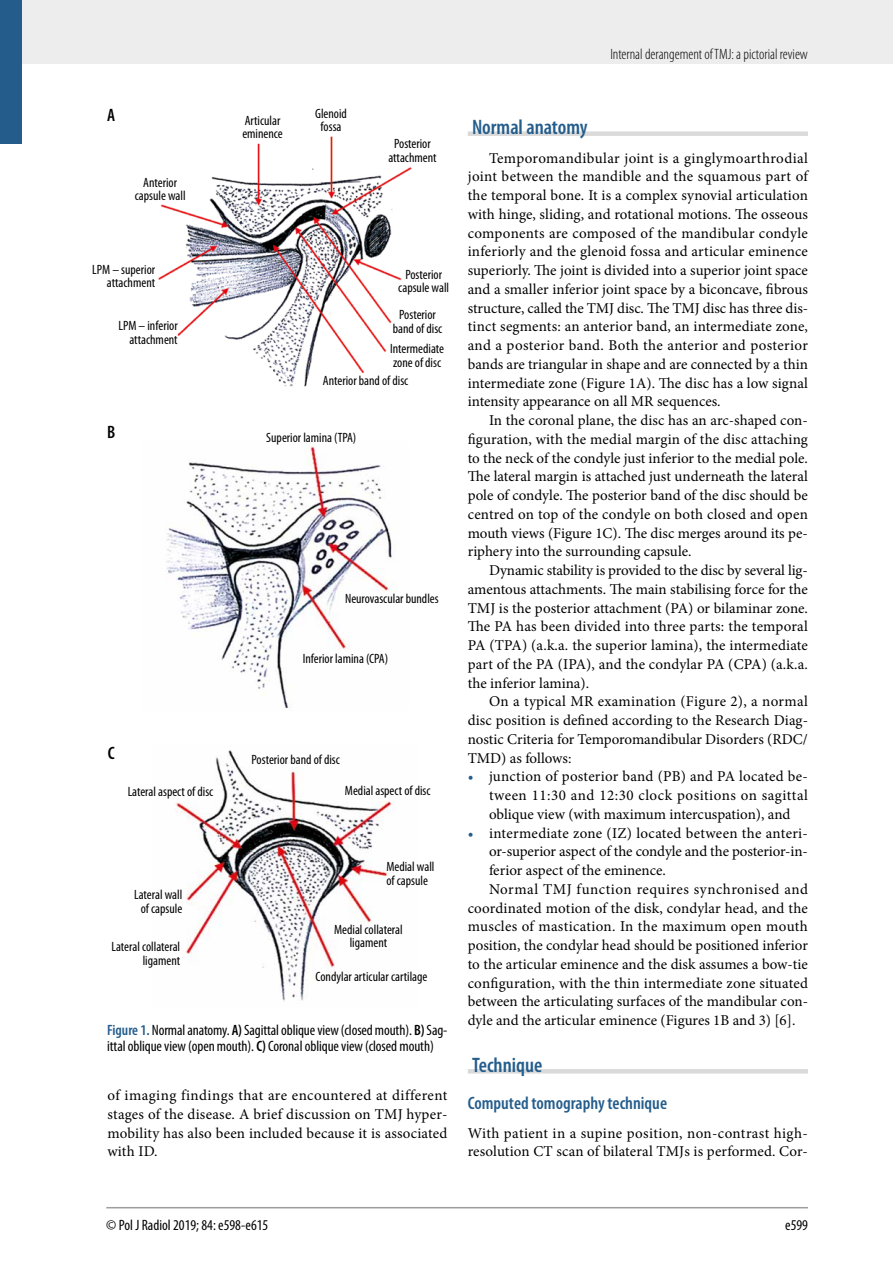
<style>
.page{position:relative;width:893px;height:1263px;background:#fff}
.page>*{position:absolute;margin:0;border:0;box-sizing:border-box;transform-origin:0 0}
.t1{font:600 condensed 21px "Myriad Pro";color:#245d8c}
.t2{font:600 condensed 18px "Myriad Pro";color:#245d8c}
.t3{font:600 condensed 18px "Myriad Pro";color:#000}
.t4{font:15px/18.8px "Minion Pro";letter-spacing:.005em;color:#000;text-align:justify}
.t5{font:condensed 15px/16.5px "Myriad Pro";letter-spacing:-.005em;color:#000}
.t6{font:300 condensed 15px "Myriad Pro";color:#000}
.t7{font:15px "Minion Pro";letter-spacing:.035em;color:#000}
.t8{font:condensed 13.5px/13.5px "Myriad Pro";color:#000;text-align:center}
.s1{font-weight:600;color:#245d8c}
.s2{font-weight:600}
.s3{color:#245d8c}
</style>
<div class="page">
<div style="left:0;top:0;width:893px;height:64px;background:#ededed"></div>
<hr style="left:106px;top:1207px;width:702px;height:1px;background:#9d9d9c">
<div style="left:0;top:0;width:21px;height:144px;background:#245d8c"></div>
<div style="left:468px;top:131px;width:340px;height:5px;background:#dadada"></div>
<hr style="left:468px;top:1069px;width:340px;height:4px;background:#dadada">
<img style="left:166px;top:444px;width:230px;height:265px">
<img style="left:158px;top:136px;width:254px;height:251px">
<img style="left:175px;top:750px;width:220px;height:251px">
<p class="t3" style="left:107px;top:104px;width:10px">A</p>
<p class="t8" style="left:135px;top:175px;width:52px">Anterior capsule wall</p>
<p class="t8" style="left:92px;top:262px;width:65px;text-align:right">LPM – superior attachment</p>
<p class="t8" style="left:118px;top:319px;width:61px;text-align:right">LPM – inferior attachment</p>
<p class="t3" style="left:107px;top:421px;width:10px">B</p>
<p class="t8" style="left:242px;top:113px;width:42px;text-align:left">Articular eminence</p>
<p class="t8" style="left:315px;top:106px;width:33px">Glenoid fossa</p>
<p class="t8" style="left:388px;top:137px;width:50px">Posterior attachment</p>
<p class="t8" style="left:398px;top:267px;width:52px">Posterior capsule wall</p>
<p class="t8" style="left:393px;top:308px;width:51px">Posterior band of disc</p>
<p class="t8" style="left:390px;top:342px;width:55px;text-align:left">Intermediate zone of disc</p>
<p class="t8" style="left:323px;top:373px;width:87px">Anterior band of disc</p>
<p class="t8" style="left:266px;top:431px;width:92px">Superior lamina (TPA)</p>
<p class="t3" style="left:108px;top:741px;width:8px">C</p>
<p class="t8" style="left:128px;top:784px;width:87px">Lateral aspect of disc</p>
<p class="t8" style="left:134px;top:888px;width:50px">Lateral wall of capsule</p>
<p class="t8" style="left:112px;top:940px;width:70px;text-align:right">Lateral collateral ligament</p>
<p class="t8" style="left:345px;top:592px;width:95px">Neurovascular bundles</p>
<p class="t8" style="left:303px;top:651px;width:87px">Inferior lamina (CPA)</p>
<p class="t8" style="left:252px;top:753px;width:90px">Posterior band of disc</p>
<p class="t8" style="left:345px;top:783px;width:87px">Medial aspect of disc</p>
<p class="t8" style="left:386px;top:860px;width:50px;text-align:left">Medial wall of capsule</p>
<p class="t8" style="left:334px;top:922px;width:70px">Medial collateral ligament</p>
<p class="t8" style="left:316px;top:969px;width:113px">Condylar articular cartilage</p>
<p class="t5" style="left:107px;top:1021px;width:342px"><span class="s1">Figure 1.</span> Normal anatomy. <span class="s2">A)</span> Sagittal oblique view (closed mouth). <span class="s2">B)</span> Sag&shy;ittal oblique view (open mouth). <span class="s2">C)</span> Coronal oblique view (closed mouth)</p>
<p class="t4" style="left:107px;top:1086px;width:341px">of imaging findings that are encountered at different stages of the disease. A brief discussion on TMJ hyper&shy;mobility has also been included because it is associated with ID.</p>
<p class="t6" style="left:610px;top:45px;width:199px">Internal derangement of TMJ: a pictorial review</p>
<h1 class="t1" style="left:472px;top:114px;width:117px">Normal anatomy</h1>
<p class="t4" style="left:468px;top:148px;width:342px;text-indent:21px">Temporomandibular joint is a ginglymoarthrodial joint between the mandible and the squamous part of the temporal bone. It is a complex synovial articulation with hinge, sliding, and rotational motions. The osseous components are composed of the mandibular condyle inferiorly and the glenoid fossa and articular eminence superiorly. The joint is divided into a superior joint space and a smaller inferior joint space by a biconcave, fibrous structure, called the TMJ disc. The TMJ disc has three dis&shy;tinct segments: an anterior band, an intermediate zone, and a posterior band. Both the anterior and posterior bands are triangular in shape and are connected by a thin intermediate zone (Figure 1A). The disc has a low signal intensity appearance on all MR sequences.</p>
<p class="t4" style="left:468px;top:411px;width:342px;text-indent:21px">In the coronal plane, the disc has an arc-shaped con&shy;figuration, with the medial margin of the disc attaching to the neck of the condyle just inferior to the medial pole.<br>The lateral margin is attached just underneath the lateral pole of condyle. The posterior band of the disc should be centred on top of the condyle on both closed and open mouth views (Figure 1C). The disc merges around its pe&shy;riphery into the surrounding capsule.</p>
<p class="t4" style="left:468px;top:561px;width:342px;text-indent:21px">Dynamic stability is provided to the disc by several lig&shy;amentous attachments. The main stabilising force for the TMJ is the posterior attachment (PA) or bilaminar zone.<br>The PA has been divided into three parts: the temporal PA (TPA) (a.k.a. the superior lamina), the intermediate part of the PA (IPA), and the condylar PA (CPA) (a.k.a. the inferior lamina).</p>
<p class="t4" style="left:468px;top:692px;width:342px;text-indent:21px">On a typical MR examination (Figure 2), a normal disc position is defined according to the Research Diag&shy;nostic Criteria for Temporomandibular Disorders (RDC/ TMD) as follows:</p>
<p class="t4" style="left:489px;top:767px;width:320px;text-indent:-21px"><span class="s3">•</span> junction of posterior band (PB) and PA located be&shy;tween 11:30 and 12:30 clock positions on sagittal oblique view (with maximum intercuspation), and</p>
<p class="t4" style="left:468px;top:823px;width:342px"><span class="s3">•</span> intermediate zone (IZ) located between the anteri-</p>
<p class="t4" style="left:489px;top:842px;width:320px">or-superior aspect of the condyle and the posterior-in-</p>
<p class="t4" style="left:489px;top:861px;width:178px">ferior aspect of the eminence.</p>
<p class="t7" style="left:489px;top:879px;width:320px">Normal TMJ function requires synchronised and</p>
<p class="t4" style="left:468px;top:898px;width:342px">coordinated motion of the disk, condylar head, and the</p>
<p class="t4" style="left:468px;top:917px;width:342px">muscles of mastication. In the maximum open mouth</p>
<p class="t4" style="left:468px;top:936px;width:342px">position, the condylar head should be positioned inferior</p>
<p class="t4" style="left:468px;top:955px;width:342px">to the articular eminence and the disk assumes a bow-tie</p>
<p class="t4" style="left:468px;top:973px;width:342px">configuration, with the thin intermediate zone situated</p>
<p class="t4" style="left:468px;top:992px;width:342px">between the articulating surfaces of the mandibular con-</p>
<p class="t4" style="left:468px;top:1011px;width:329px">dyle and the articular eminence (Figures 1B and 3) [6].</p>
<h1 class="t1" style="left:472px;top:1052px;width:72px">Technique</h1>
<p class="t2" style="left:468px;top:1092px;width:201px">Computed tomography technique</p>
<p class="t4" style="left:468px;top:1123px;width:342px">With patient in a supine position, non-contrast high&shy;resolution CT scan of bilateral TMJs is performed. Cor-</p>
<p class="t5" style="left:106px;top:1216px;width:164px">© Pol J Radiol 2019; 84: e598-e615</p>
<p class="t5" style="left:785px;top:1216px;width:24px">e599</p>
</div>
